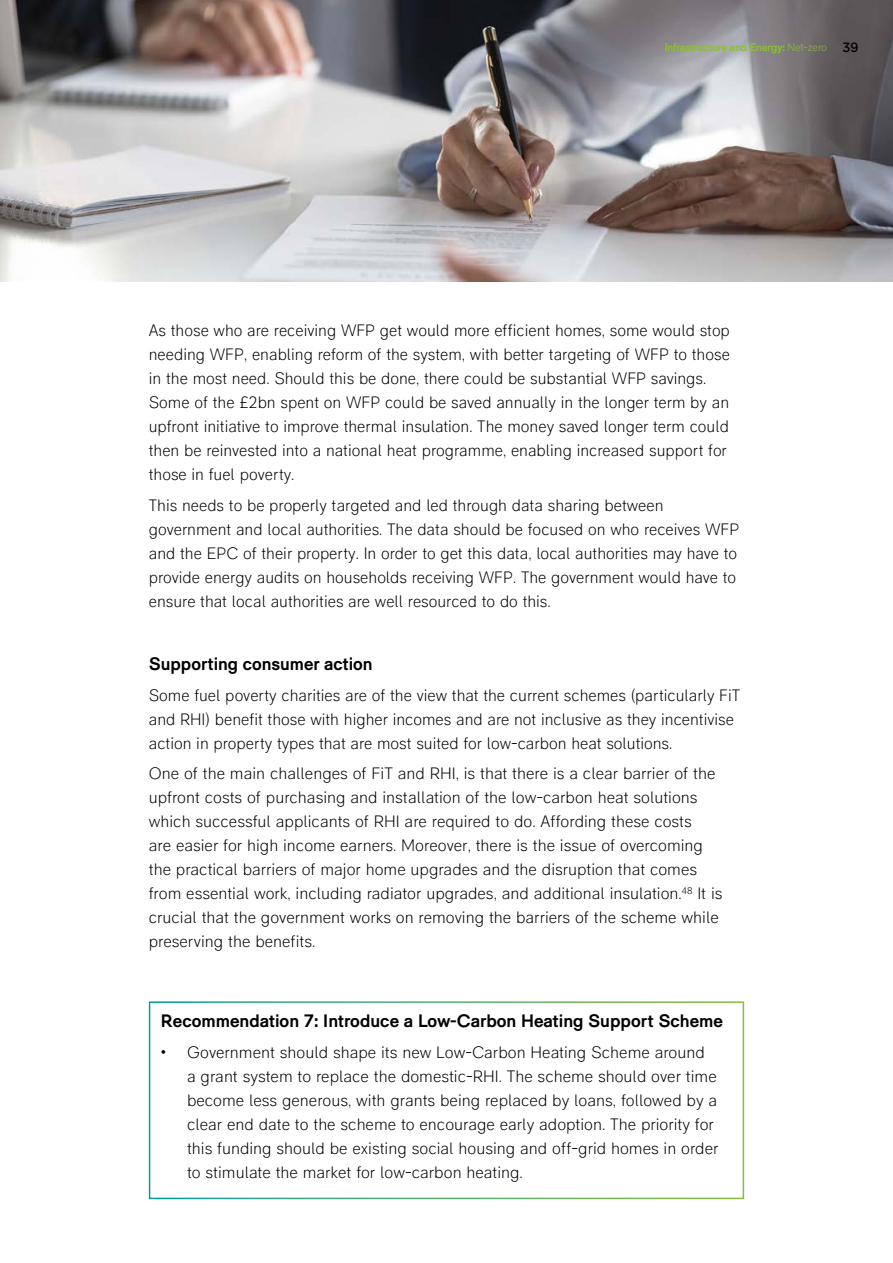
<style>
.page{position:relative;width:893px;height:1263px;background:#fff}
.page>*{position:absolute;margin:0;border:0;box-sizing:border-box;transform-origin:0 0}
.t1{font:700 18px "RM Pro";color:#000}
.t2{font:300 16.5px/24px "RM Pro";color:#000}
.t3{font:700 10.8px "RM Pro";letter-spacing:-.015em;color:#8cbf34}
.s1{font-weight:300}
.s2{font-weight:400;font-size:13.5px;color:#000}
.s3{font-weight:700}
</style>
<div class="page">
<div style="left:149px;top:1001px;width:595px;height:198px;border:2px solid #fff"></div>
<img style="left:0;top:0;width:893px;height:281px">
<p class="t3" style="left:665px;top:41px;width:195px">Infrastructure and Energy: <span class="s1">Net-zero</span> <span class="s2">39</span></p>
<p class="t2" style="left:149px;top:319px;width:583px">As those who are receiving WFP get would more efficient homes, some would stop needing WFP, enabling reform of the system, with better targeting of WFP to those in the most need. Should this be done, there could be substantial WFP savings.<br>Some of the £2bn spent on WFP could be saved annually in the longer term by an upfront initiative to improve thermal insulation. The money saved longer term could then be reinvested into a national heat programme, enabling increased support for those in fuel poverty.</p>
<p class="t2" style="left:149px;top:493px;width:592px">This needs to be properly targeted and led through data sharing between government and local authorities. The data should be focused on who receives WFP and the EPC of their property. In order to get this data, local authorities may have to provide energy audits on households receiving WFP. The government would have to ensure that local authorities are well resourced to do this.</p>
<h4 class="t1" style="left:149px;top:653px;width:225px">Supporting consumer action</h4>
<p class="t2" style="left:149px;top:683px;width:593px">Some fuel poverty charities are of the view that the current schemes (particularly FiT and RHI) benefit those with higher incomes and are not inclusive as they incentivise action in property types that are most suited for low-carbon heat solutions.</p>
<p class="t2" style="left:149px;top:762px;width:575px">One of the main challenges of FiT and RHI, is that there is a clear barrier of the upfront costs of purchasing and installation of the low-carbon heat solutions which successful applicants of RHI are required to do. Affording these costs<br>are easier for high income earners. Moreover, there is the issue of overcoming the practical barriers of major home upgrades and the disruption that comes from essential work, including radiator upgrades, and additional insulation.<sup>48</sup> It is crucial that the government works on removing the barriers of the scheme while preserving the benefits.</p>
<h4 class="t1" style="left:161px;top:1010px;width:564px">Recommendation 7: Introduce a Low-Carbon Heating Support Scheme</h4>
<p class="t2" style="left:187px;top:1040px;width:533px;text-indent:-26px"><span class="s3">•</span> Government should shape its new Low-Carbon Heating Scheme around<br>a grant system to replace the domestic-RHI. The scheme should over time become less generous, with grants being replaced by loans, followed by a clear end date to the scheme to encourage early adoption. The priority for this funding should be existing social housing and off-grid homes in order to stimulate the market for low-carbon heating.</p>
</div>
